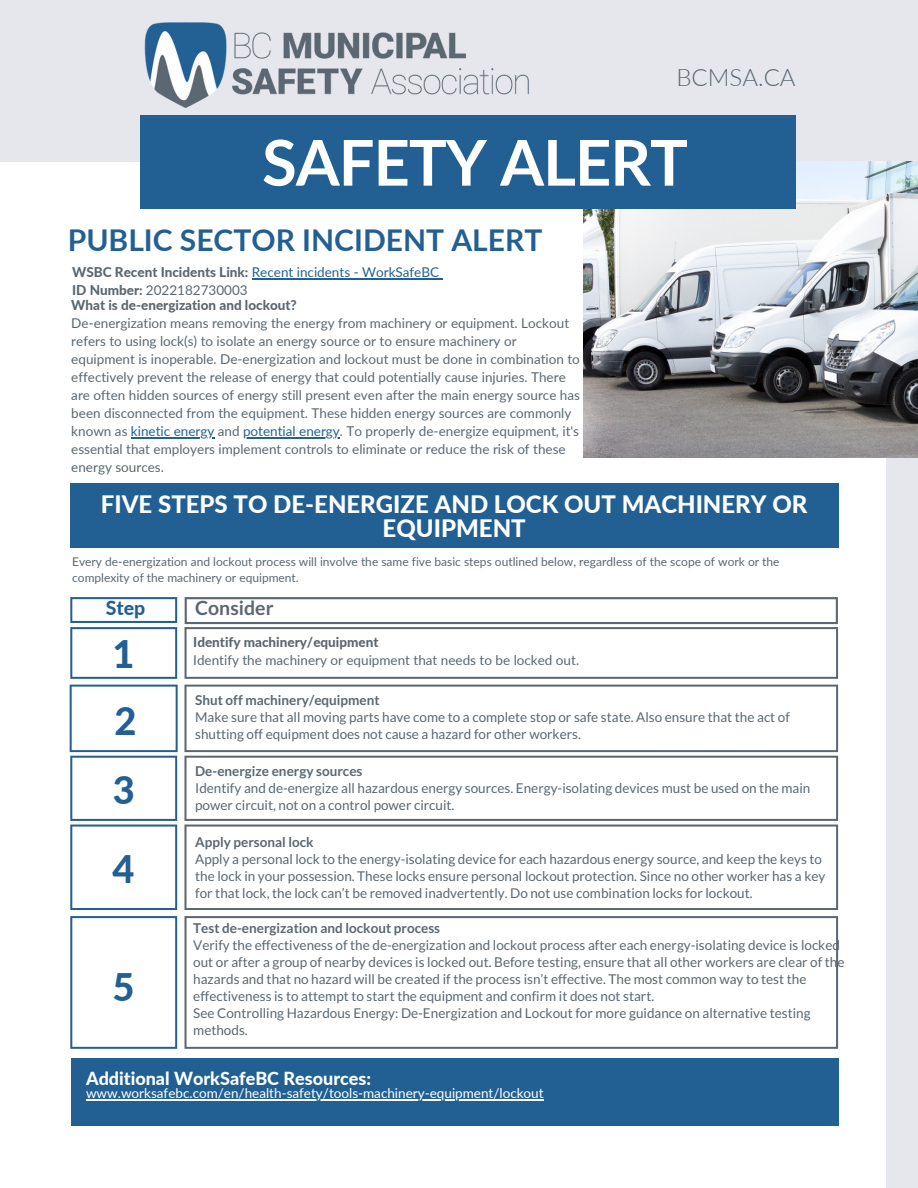
<style>
.page{position:relative;width:918px;height:1188px;background:#e5e7ed}
.page>*{position:absolute;margin:0;border:0;box-sizing:border-box;transform-origin:0 0}
.t1{font:700 63.15px "Lato";letter-spacing:-.015em;color:#fff}
.t2{font:800 37.95px "Lato";color:#226093}
.t3{font:700 30px "Lato";color:#226093}
.t4{font:800 24px/23.7px "Lato";color:#fff;text-align:center}
.t5{font:300 24px "Lato";color:#5b6770}
.t6{font:700 19.5px "Lato";color:#5b6770}
.t7{font:800 19.5px "Lato";color:#226093}
.t8{font:800 18px "Lato";color:#fff}
.t9{font:13.5px/16.8px "Lato";color:#5b6770}
.t10{font:700 13.5px "Lato";color:#5b6770}
.t11{font:13.5px "Lato";color:#fff}
.t12{font:800 13.5px "Lato";color:#5b6770}
.t13{font:13.5px "Lato";color:#226093}
.t14{font:12px/16px "Lato";color:#5b6770}
.s1{font-weight:800;color:#5b6770}
.s2{font-weight:800}
.s3{color:#236194}
</style>
<div class="page">
<div style="left:0;top:163px;width:886px;height:1025px;background:#fff"></div>
<svg style="left:184px;top:685px;width:654px;height:67px"></svg>
<svg style="left:184px;top:756px;width:654px;height:65px"></svg>
<svg style="left:184px;top:825px;width:654px;height:85px"></svg>
<svg style="left:70px;top:685px;width:108px;height:225px"></svg>
<svg style="left:185px;top:916px;width:653px;height:133px"></svg>
<svg style="left:70px;top:916px;width:107px;height:133px"></svg>
<svg style="left:185px;top:597px;width:653px;height:82px"></svg>
<svg style="left:70px;top:597px;width:107px;height:82px"></svg>
<img style="left:144px;top:22px;width:385px;height:86px">
<img style="left:583px;top:161px;width:335px;height:296px">
<div style="left:140px;top:116px;width:656px;height:93px;background:#226093"></div>
<div style="left:70px;top:484px;width:769px;height:64px;background:#226093"></div>
<hr style="left:252px;top:278px;width:187px;height:1px;background:#226093">
<div style="left:71px;top:1058px;width:768px;height:67px;background:#226093"></div>
<hr style="left:86px;top:1100px;width:458px;height:1px;background:#fff">
<hr style="left:131px;top:437px;width:83px;height:1px;background:#236194">
<hr style="left:243px;top:437px;width:97px;height:1px;background:#236194">
<p class="t5" style="left:676px;top:62px;width:121px">BCMSA.CA</p>
<p class="t1" style="left:262px;top:123px;width:427px">SAFETY ALERT</p>
<p class="t3" style="left:68px;top:221px;width:476px">PUBLIC SECTOR INCIDENT ALERT</p>
<p class="t13" style="left:72px;top:264px;width:369px"><span class="s1">WSBC Recent Incidents Link:</span> Recent incidents - WorkSafeBC</p>
<p class="t9" style="left:72px;top:281px;width:177px"><span class="s2">ID Number:</span> 2022182730003</p>
<p class="t12" style="left:71px;top:297px;width:227px">What is de-energization and lockout?</p>
<p class="t9" style="left:71px;top:314px;width:510px;line-height:18px">De-energization means removing the energy from machinery or equipment. Lockout refers to using lock(s) to isolate an energy source or to ensure machinery or equipment is inoperable. De-energization and lockout must be done in combination to effectively prevent the release of energy that could potentially cause injuries. There are often hidden sources of energy still present even after the main energy source has been disconnected from the equipment. These hidden energy sources are commonly known as <span class="s3">kinetic energy</span> and <span class="s3">potential energy</span>. To properly de-energize equipment, it's essential that employers implement controls to eliminate or reduce the risk of these energy sources.</p>
<p class="t4" style="left:101px;top:492px;width:708px">FIVE STEPS TO DE-ENERGIZE AND LOCK OUT MACHINERY OR<br>EQUIPMENT</p>
<p class="t14" style="left:72px;top:553px;width:709px">Every de-energization and lockout process will involve the same five basic steps outlined below, regardless of the scope of work or the complexity of the machinery or equipment.</p>
<p class="t7" style="left:106px;top:596px;width:41px">Step</p>
<p class="t6" style="left:195px;top:596px;width:80px">Consider</p>
<p class="t2" style="left:113px;top:631px;width:24px">1</p>
<p class="t2" style="left:115px;top:697px;width:24px">2</p>
<p class="t2" style="left:113px;top:767px;width:24px">3</p>
<p class="t2" style="left:113px;top:846px;width:24px">4</p>
<p class="t2" style="left:113px;top:964px;width:24px">5</p>
<p class="t12" style="left:193px;top:633px;width:187px">Identify machinery/equipment</p>
<p class="t9" style="left:193px;top:651px;width:387px">Identify the machinery or equipment that needs to be locked out.</p>
<p class="t10" style="left:195px;top:692px;width:186px">Shut off machinery/equipment</p>
<p class="t9" style="left:195px;top:708px;width:596px">Make sure that all moving parts have come to a complete stop or safe state. Also ensure that the act of shutting off equipment does not cause a hazard for other workers.</p>
<p class="t10" style="left:195px;top:763px;width:169px">De-energize energy sources</p>
<p class="t9" style="left:195px;top:780px;width:617px">Identify and de-energize all hazardous energy sources. Energy-isolating devices must be used on the main power circuit, not on a control power circuit.</p>
<p class="t10" style="left:195px;top:834px;width:120px">Apply personal lock</p>
<p class="t9" style="left:195px;top:850px;width:632px">Apply a personal lock to the energy-isolating device for each hazardous energy source, and keep the keys to the lock in your possession. These locks ensure personal lockout protection. Since no other worker has a key for that lock, the lock can’t be removed inadvertently. Do not use combination locks for lockout.</p>
<p class="t10" style="left:193px;top:920px;width:248px">Test de-energization and lockout process</p>
<p class="t9" style="left:193px;top:937px;width:653px">Verify the effectiveness of the de-energization and lockout process after each energy-isolating device is locked out or after a group of nearby devices is locked out. Before testing, ensure that all other workers are clear of the hazards and that no hazard will be created if the process isn’t effective. The most common way to test the effectiveness is to attempt to start the equipment and confirm it does not start.</p>
<p class="t9" style="left:193px;top:1004px;width:619px">See Controlling Hazardous Energy: De-Energization and Lockout for more guidance on alternative testing methods.</p>
<p class="t8" style="left:86px;top:1067px;width:287px">Additional WorkSafeBC Resources:</p>
<p class="t11" style="left:86px;top:1085px;width:459px">www.worksafebc.com/en/health-safety/tools-machinery-equipment/lockout</p>
</div>
